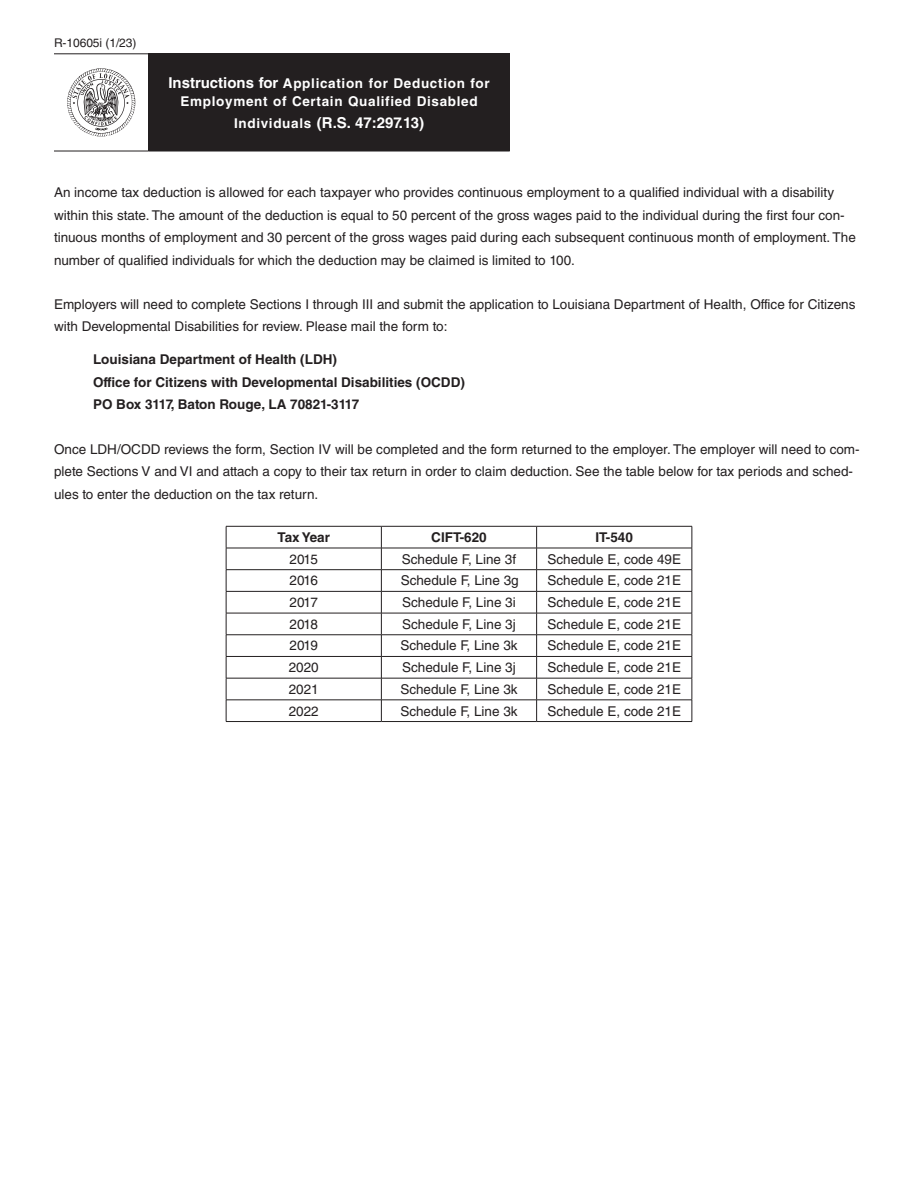
<style>
.page{position:relative;width:918px;height:1188px;background:#fff}
.page>*{position:absolute;margin:0;border:0;box-sizing:border-box;transform-origin:0 0}
.t1{font:700 15px "Helvetica LT Std";color:#fff}
.t2{font:13.5px/22.5px "Helvetica LT Std";color:#231f20}
.t3{font:700 13.5px "Helvetica LT Std";color:#231f20}
.t4{font:700 13.5px/18px "Helvetica LT Std";letter-spacing:.05em;color:#fff;text-align:center}
.t5{font:12px "Helvetica LT Std";letter-spacing:-.005em;color:#231f20}
.s1{font-size:15px}
.s2{font-size:13.5px}
</style>
<div class="page">
<hr style="left:226px;top:526px;width:155px;height:1px;background:#231f20">
<hr style="left:381px;top:526px;width:156px;height:1px;background:#231f20">
<hr style="left:537px;top:526px;width:155px;height:1px;background:#231f20">
<hr style="left:226px;top:548px;width:155px;height:1px;background:#231f20">
<hr style="left:381px;top:548px;width:156px;height:1px;background:#231f20">
<hr style="left:537px;top:548px;width:155px;height:1px;background:#231f20">
<hr style="left:226px;top:569px;width:155px;height:1px;background:#231f20">
<hr style="left:381px;top:569px;width:156px;height:1px;background:#231f20">
<hr style="left:537px;top:569px;width:155px;height:1px;background:#231f20">
<hr style="left:226px;top:591px;width:155px;height:1px;background:#231f20">
<hr style="left:381px;top:591px;width:156px;height:1px;background:#231f20">
<hr style="left:537px;top:591px;width:155px;height:1px;background:#231f20">
<hr style="left:226px;top:613px;width:155px;height:1px;background:#231f20">
<hr style="left:381px;top:613px;width:156px;height:1px;background:#231f20">
<hr style="left:537px;top:613px;width:155px;height:1px;background:#231f20">
<hr style="left:226px;top:635px;width:155px;height:1px;background:#231f20">
<hr style="left:381px;top:635px;width:156px;height:1px;background:#231f20">
<hr style="left:537px;top:635px;width:155px;height:1px;background:#231f20">
<hr style="left:226px;top:656px;width:155px;height:1px;background:#231f20">
<hr style="left:381px;top:656px;width:156px;height:1px;background:#231f20">
<hr style="left:537px;top:656px;width:155px;height:1px;background:#231f20">
<hr style="left:226px;top:678px;width:155px;height:1px;background:#231f20">
<hr style="left:381px;top:678px;width:156px;height:1px;background:#231f20">
<hr style="left:537px;top:678px;width:155px;height:1px;background:#231f20">
<hr style="left:226px;top:700px;width:155px;height:1px;background:#231f20">
<svg style="left:226px;top:526px;width:1px;height:195px"></svg>
<hr style="left:381px;top:700px;width:156px;height:1px;background:#231f20">
<svg style="left:381px;top:526px;width:1px;height:195px"></svg>
<hr style="left:537px;top:700px;width:155px;height:1px;background:#231f20">
<svg style="left:536px;top:526px;width:1px;height:195px"></svg>
<svg style="left:692px;top:526px;width:1px;height:195px"></svg>
<hr style="left:226px;top:721px;width:155px;height:1px;background:#231f20">
<hr style="left:381px;top:721px;width:156px;height:1px;background:#231f20">
<hr style="left:537px;top:721px;width:155px;height:1px;background:#231f20">
<div style="left:148px;top:54px;width:362px;height:97px;background:#231f20"></div>
<hr style="left:54px;top:53px;width:94px;height:1px;background:#231f20">
<hr style="left:54px;top:151px;width:94px;height:1px;background:#231f20">
<hr style="left:148px;top:53px;width:362px;height:1px;background:#231f20">
<hr style="left:148px;top:151px;width:362px;height:1px;background:#231f20">
<svg style="left:67px;top:68px;width:68px;height:68px"></svg>
<p class="t5" style="left:54px;top:36px;width:84px">R-10605i (1/23)</p>
<p class="t4" style="left:168px;top:74px;width:323px"><span class="s1">Instructions for</span> Application for Deduction for<br>Employment of Certain Qualified Disabled</p>
<p class="t1" style="left:234px;top:114px;width:192px"><span class="s2">Individuals</span> (R.S. 47:297.13)</p>
<p class="t2" style="left:54px;top:181px;width:803px">An income tax deduction is allowed for each taxpayer who provides continuous employment to a qualified individual with a disability within this state. The amount of the deduction is equal to 50 percent of the gross wages paid to the individual during the first four con&shy;tinuous months of employment and 30 percent of the gross wages paid during each subsequent continuous month of employment. The number of qualified individuals for which the deduction may be claimed is limited to 100.</p>
<p class="t2" style="left:54px;top:293px;width:803px">Employers will need to complete Sections I through III and submit the application to Louisiana Department of Health, Office for Citizens with Developmental Disabilities for review. Please mail the form to:</p>
<p class="t3" style="left:93px;top:351px;width:246px">Louisiana Department of Health (LDH)</p>
<p class="t3" style="left:93px;top:374px;width:373px">Office for Citizens with Developmental Disabilities (OCDD)</p>
<p class="t3" style="left:93px;top:396px;width:268px">PO Box 3117, Baton Rouge, LA 70821-3117</p>
<p class="t2" style="left:54px;top:437px;width:807px">Once LDH/OCDD reviews the form, Section IV will be completed and the form returned to the employer. The employer will need to com&shy;plete Sections V and VI and attach a copy to their tax return in order to claim deduction. See the table below for tax periods and sched&shy;ules to enter the deduction on the tax return.</p>
<p class="t3" style="left:277px;top:529px;width:54px">Tax Year</p>
<p class="t3" style="left:431px;top:529px;width:57px">CIFT-620</p>
<p class="t3" style="left:596px;top:529px;width:39px">IT-540</p>
<p class="t2" style="left:290px;top:548px;width:30px">2015</p>
<p class="t2" style="left:402px;top:548px;width:116px">Schedule F, Line 3f</p>
<p class="t2" style="left:547px;top:548px;width:135px">Schedule E, code 49E</p>
<p class="t2" style="left:290px;top:569px;width:30px">2016</p>
<p class="t2" style="left:401px;top:569px;width:120px">Schedule F, Line 3g</p>
<p class="t2" style="left:547px;top:569px;width:135px">Schedule E, code 21E</p>
<p class="t2" style="left:290px;top:591px;width:30px">2017</p>
<p class="t2" style="left:402px;top:591px;width:115px">Schedule F, Line 3i</p>
<p class="t2" style="left:547px;top:591px;width:135px">Schedule E, code 21E</p>
<p class="t2" style="left:290px;top:613px;width:30px">2018</p>
<p class="t2" style="left:402px;top:613px;width:115px">Schedule F, Line 3j</p>
<p class="t2" style="left:547px;top:613px;width:135px">Schedule E, code 21E</p>
<p class="t2" style="left:290px;top:634px;width:30px">2019</p>
<p class="t2" style="left:400px;top:634px;width:119px">Schedule F, Line 3k</p>
<p class="t2" style="left:547px;top:634px;width:135px">Schedule E, code 21E</p>
<p class="t2" style="left:289px;top:656px;width:32px">2020</p>
<p class="t2" style="left:402px;top:656px;width:115px">Schedule F, Line 3j</p>
<p class="t2" style="left:547px;top:656px;width:135px">Schedule E, code 21E</p>
<p class="t2" style="left:289px;top:678px;width:32px">2021</p>
<p class="t2" style="left:400px;top:678px;width:119px">Schedule F, Line 3k</p>
<p class="t2" style="left:547px;top:678px;width:135px">Schedule E, code 21E</p>
<p class="t2" style="left:289px;top:700px;width:32px">2022</p>
<p class="t2" style="left:400px;top:700px;width:119px">Schedule F, Line 3k</p>
<p class="t2" style="left:547px;top:700px;width:135px">Schedule E, code 21E</p>
</div>
